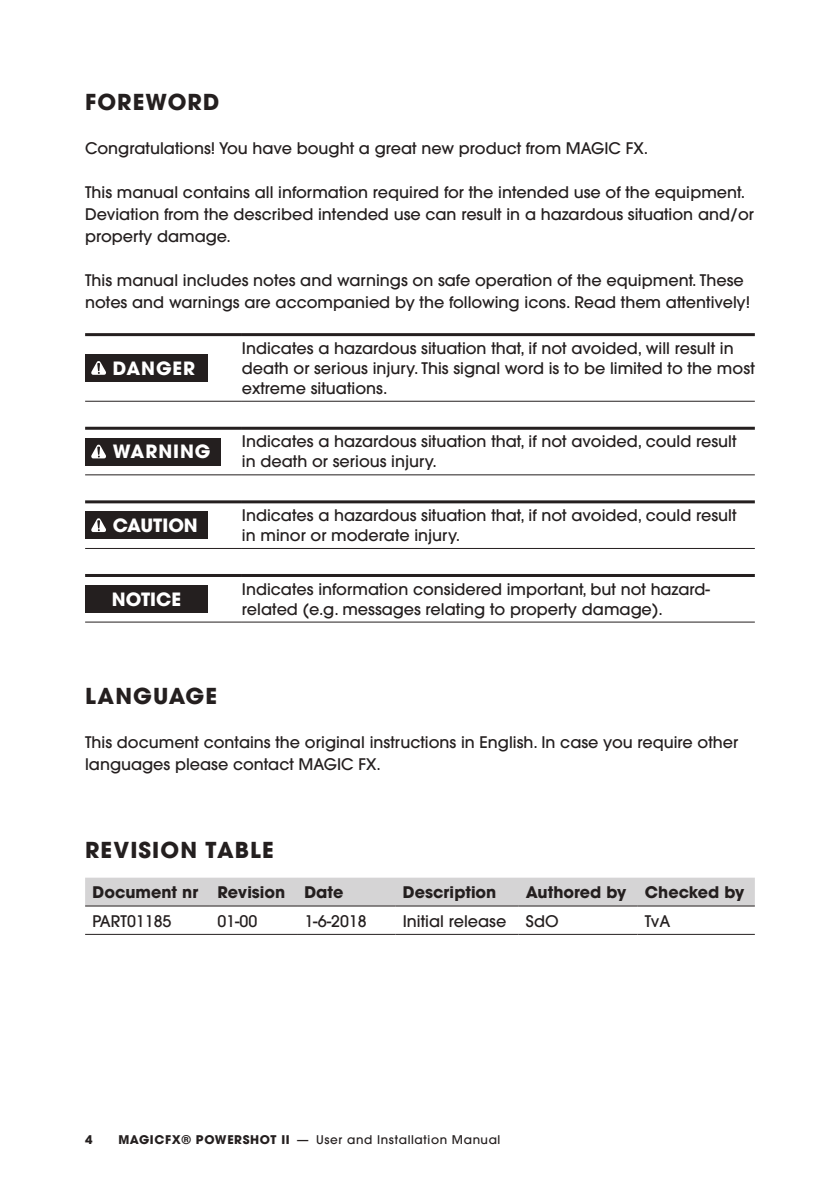
<style>
.page{position:relative;width:840px;height:1191px;background:#fff}
.page>*{position:absolute;margin:0;border:0;box-sizing:border-box;transform-origin:0 0}
.t1{font:700 22px "ITC Avant Garde Pro";letter-spacing:.05em;color:#241f1f}
.t2{font:700 18.4px "ITC Avant Garde Pro";color:#fff}
.t3{font:700 18.4px "ITC Avant Garde Pro";letter-spacing:.05em;color:#fff}
.t4{font:500 16px/20px "ITC Avant Garde Pro";color:#241f1f}
.t5{font:700 16px "ITC Avant Garde Pro";color:#241f1f}
.t6{font:500 12px "ITC Avant Garde Pro";letter-spacing:.05em;color:#241f1f}
.t7{font:700 12px "ITC Avant Garde Pro";color:#241f1f}
.s1{font-weight:700}
</style>
<div class="page">
<hr style="left:85px;top:401px;width:157px;height:1px;background:#241f1f">
<hr style="left:242px;top:401px;width:512px;height:1px;background:#241f1f">
<hr style="left:85px;top:333px;width:157px;height:3px;background:#241f1f">
<hr style="left:242px;top:333px;width:512px;height:3px;background:#241f1f">
<div style="left:85px;top:354px;width:122px;height:28px;background:#241f1f"></div>
<svg style="left:91px;top:361px;width:15px;height:14px"></svg>
<hr style="left:85px;top:474px;width:157px;height:1px;background:#241f1f">
<hr style="left:242px;top:474px;width:512px;height:1px;background:#241f1f">
<hr style="left:85px;top:427px;width:157px;height:3px;background:#241f1f">
<hr style="left:242px;top:427px;width:512px;height:3px;background:#241f1f">
<div style="left:85px;top:438px;width:136px;height:27px;background:#241f1f"></div>
<svg style="left:91px;top:444px;width:15px;height:15px"></svg>
<hr style="left:85px;top:548px;width:157px;height:1px;background:#241f1f">
<hr style="left:242px;top:548px;width:512px;height:1px;background:#241f1f">
<hr style="left:85px;top:500px;width:157px;height:3px;background:#241f1f">
<hr style="left:242px;top:500px;width:512px;height:3px;background:#241f1f">
<div style="left:85px;top:511px;width:122px;height:28px;background:#241f1f"></div>
<svg style="left:91px;top:518px;width:15px;height:15px"></svg>
<hr style="left:85px;top:621px;width:157px;height:1px;background:#241f1f">
<hr style="left:242px;top:621px;width:512px;height:1px;background:#241f1f">
<hr style="left:85px;top:574px;width:157px;height:3px;background:#241f1f">
<hr style="left:242px;top:574px;width:512px;height:3px;background:#241f1f">
<div style="left:85px;top:585px;width:122px;height:27px;background:#241f1f"></div>
<div style="left:85px;top:877px;width:669px;height:28px;background:#d5d4d5"></div>
<hr style="left:85px;top:905px;width:125px;height:1px;background:#241f1f">
<hr style="left:210px;top:905px;width:87px;height:1px;background:#241f1f">
<hr style="left:297px;top:905px;width:98px;height:1px;background:#241f1f">
<hr style="left:395px;top:905px;width:123px;height:1px;background:#241f1f">
<hr style="left:518px;top:905px;width:119px;height:1px;background:#241f1f">
<hr style="left:637px;top:905px;width:117px;height:1px;background:#241f1f">
<hr style="left:85px;top:934px;width:125px;height:1px;background:#241f1f">
<hr style="left:210px;top:934px;width:87px;height:1px;background:#241f1f">
<hr style="left:297px;top:934px;width:98px;height:1px;background:#241f1f">
<hr style="left:395px;top:934px;width:123px;height:1px;background:#241f1f">
<hr style="left:518px;top:934px;width:119px;height:1px;background:#241f1f">
<hr style="left:637px;top:934px;width:117px;height:1px;background:#241f1f">
<h1 class="t1" style="left:85px;top:87px;width:136px">FOREWORD</h1>
<p class="t4" style="left:85px;top:138px;width:564px">Congratulations! You have bought a great new product from MAGIC FX.</p>
<p class="t4" style="left:85px;top:181px;width:670px;line-height:22px">This manual contains all information required for the intended use of the equipment.<br>Deviation from the described intended use can result in a hazardous situation and/or property damage.</p>
<p class="t4" style="left:85px;top:269px;width:666px;line-height:22px">This manual includes notes and warnings on safe operation of the equipment. These notes and warnings are accompanied by the following icons. Read them attentively!</p>
<p class="t2" style="left:113px;top:355px;width:84px">DANGER</p>
<p class="t4" style="left:242px;top:338px;width:514px">Indicates a hazardous situation that, if not avoided, will result in death or serious injury. This signal word is to be limited to the most extreme situations.</p>
<p class="t3" style="left:113px;top:439px;width:99px">WARNING</p>
<p class="t4" style="left:242px;top:431px;width:495px">Indicates a hazardous situation that, if not avoided, could result in death or serious injury.</p>
<p class="t2" style="left:113px;top:513px;width:86px">CAUTION</p>
<p class="t4" style="left:242px;top:505px;width:495px">Indicates a hazardous situation that, if not avoided, could result in minor or moderate injury.</p>
<p class="t2" style="left:112px;top:586px;width:71px">NOTICE</p>
<p class="t4" style="left:242px;top:579px;width:469px">Indicates information considered important, but not hazard&shy;related (e.g. messages relating to property damage).</p>
<h1 class="t1" style="left:85px;top:681px;width:133px">LANGUAGE</h1>
<p class="t4" style="left:85px;top:731px;width:654px;line-height:22px">This document contains the original instructions in English. In case you require other languages please contact MAGIC FX.</p>
<h1 class="t1" style="left:85px;top:835px;width:190px">REVISION TABLE</h1>
<p class="t5" style="left:92px;top:881px;width:252px">Document nr Revision Date</p>
<p class="t5" style="left:402px;top:881px;width:95px">Description</p>
<p class="t5" style="left:525px;top:881px;width:220px">Authored by Checked by</p>
<p class="t4" style="left:92px;top:911px;width:80px">PART01185</p>
<p class="t4" style="left:217px;top:911px;width:41px">01-00</p>
<p class="t4" style="left:304px;top:911px;width:64px">1-6-2018</p>
<p class="t4" style="left:402px;top:911px;width:157px">Initial release SdO</p>
<p class="t4" style="left:644px;top:911px;width:27px">TvA</p>
<p class="t7" style="left:85px;top:1132px;width:9px">4</p>
<p class="t6" style="left:118px;top:1132px;width:383px"><span class="s1">MAGICFX® POWERSHOT II</span> — User and Installation Manual</p>
</div>
